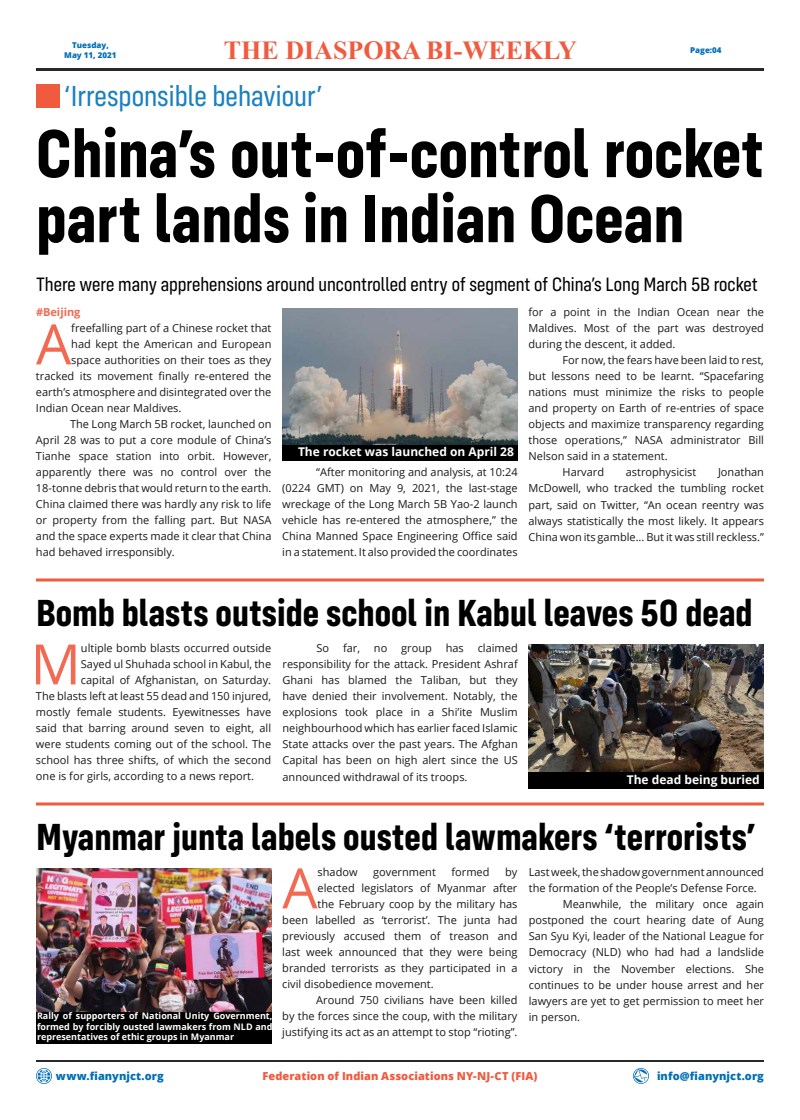
<style>
.page{position:relative;width:800px;height:1120px;background:#fff}
.page>*{position:absolute;margin:0;border:0;box-sizing:border-box;transform-origin:0 0}
.t1{font:700 70px/65px "Config Condensed";color:#000}
.t2{font:55.8px "Open Sans";color:#f26a52}
.t3{font:700 39px "Config Condensed";color:#000}
.t4{font:30px "Config Condensed";color:#1980c1}
.t5{font:700 26px "Times New Roman";color:#f05a3f}
.t6{font:20px "Config Condensed";color:#000}
.t7{font:700 12px "Open Sans";color:#fff}
.t8{font:11px/16px "Open Sans";color:#191919;text-align:justify}
.t9{font:800 11px "Open Sans";letter-spacing:.005em;color:#f05a3f}
.t10{font:800 11px "Open Sans";letter-spacing:.005em;color:#006eb7}
.t11{font:700 11px "Open Sans";color:#f26a52}
.t12{font:700 9px/10.8px "Open Sans";color:#fff;text-align:justify}
.t13{font:800 8px/9.6px "Open Sans";color:#006eb7;text-align:center}
</style>
<div class="page">
<hr style="left:36px;top:68px;width:728px;height:3px;background:#282829">
<hr style="left:36px;top:1060px;width:728px;height:2px;background:#282829">
<svg style="left:633px;top:1068px;width:16px;height:16px"></svg>
<svg style="left:36px;top:1068px;width:16px;height:16px"></svg>
<div style="left:282px;top:445px;width:236px;height:16px;background:#000"></div>
<div style="left:36px;top:1012px;width:235px;height:32px;background:#000"></div>
<div style="left:529px;top:772px;width:235px;height:16px;background:#000"></div>
<hr style="left:36px;top:802px;width:728px;height:3px;background:#f05a3f">
<hr style="left:36px;top:578px;width:728px;height:3px;background:#f05a3f">
<img style="left:282px;top:308px;width:236px;height:137px">
<img style="left:529px;top:644px;width:235px;height:128px">
<img style="left:36px;top:868px;width:235px;height:144px">
<div style="left:36px;top:84px;width:23px;height:23px;background:#f05a3f"></div>
<p class="t13" style="left:64px;top:41px;width:54px">Tuesday,<br>May 11, 2021</p>
<h3 class="t5" style="left:224px;top:35px;width:355px">THE DIASPORA BI-WEEKLY</h3>
<h3 class="t4" style="left:64px;top:83px;width:260px">‘Irresponsible behaviour’</h3>
<p class="t13" style="left:690px;top:45px;width:33px">Page:04</p>
<h1 class="t1" style="left:36px;top:126px;width:729px">China’s out-of-control rocket part lands in Indian Ocean</h1>
<h3 class="t6" style="left:36px;top:276px;width:723px">There were many apprehensions around uncontrolled entry of segment of China’s Long March 5B rocket</h3>
<p class="t11" style="left:36px;top:305px;width:46px">#Beijing</p>
<h2 class="t2" style="left:36px;top:322px;width:37px">A</h2>
<p class="t8" style="left:71px;top:322px;width:202px">freefalling part of a Chinese rocket that</p>
<p class="t8" style="left:71px;top:338px;width:202px">had kept the American and European</p>
<p class="t8" style="left:71px;top:354px;width:202px">space authorities on their toes as they</p>
<p class="t8" style="left:36px;top:368px;width:237px">tracked its movement finally re-entered the</p>
<p class="t8" style="left:36px;top:386px;width:237px">earth’s atmosphere and disintegrated over the</p>
<p class="t8" style="left:36px;top:402px;width:147px">Indian Ocean near Maldives.</p>
<p class="t8" style="left:70px;top:418px;width:203px">The Long March 5B rocket, launched on</p>
<p class="t8" style="left:36px;top:434px;width:237px">April 28 was to put a core module of China’s</p>
<p class="t8" style="left:36px;top:450px;width:237px">Tianhe space station into orbit. However,</p>
<p class="t8" style="left:36px;top:466px;width:237px">apparently there was no control over the</p>
<p class="t8" style="left:36px;top:482px;width:237px">18-tonne debris that would return to the earth.</p>
<p class="t8" style="left:36px;top:498px;width:237px">China claimed there was hardly any risk to life</p>
<p class="t8" style="left:36px;top:514px;width:237px">or property from the falling part. But NASA</p>
<p class="t8" style="left:36px;top:530px;width:237px">and the space experts made it clear that China</p>
<p class="t8" style="left:36px;top:546px;width:140px">had behaved irresponsibly.</p>
<p class="t7" style="left:298px;top:447px;width:217px">The rocket was launched on April 28</p>
<p class="t8" style="left:282px;top:466px;width:237px;text-indent:34px">“After monitoring and analysis, at 10:24 (0224 GMT) on May 9, 2021, the last-stage wreckage of the Long March 5B Yao-2 launch vehicle has re-entered the atmosphere,” the China Manned Space Engineering Office said in a statement. It also provided the coordinates</p>
<p class="t8" style="left:529px;top:306px;width:237px">for a point in the Indian Ocean near the Maldives. Most of the part was destroyed during the descent, it added.</p>
<p class="t8" style="left:563px;top:354px;width:203px">For now, the fears have been laid to rest,</p>
<p class="t8" style="left:529px;top:370px;width:237px">but lessons need to be learnt. “Spacefaring</p>
<p class="t8" style="left:529px;top:386px;width:237px">nations must minimize the risks to people</p>
<p class="t8" style="left:529px;top:402px;width:237px">and property on Earth of re-entries of space</p>
<p class="t8" style="left:529px;top:418px;width:237px">objects and maximize transparency regarding</p>
<p class="t8" style="left:529px;top:434px;width:237px">those operations,” NASA administrator Bill</p>
<p class="t8" style="left:529px;top:450px;width:141px">Nelson said in a statement.</p>
<p class="t8" style="left:563px;top:466px;width:43px">Harvard</p>
<p class="t8" style="left:626px;top:466px;width:72px">astrophysicist</p>
<p class="t8" style="left:529px;top:466px;width:237px;text-indent:190px">Jonathan McDowell, who tracked the tumbling rocket part, said on Twitter, “An ocean reentry was always statistically the most likely. It appears China won its gamble... But it was still reckless.”</p>
<h3 class="t3" style="left:36px;top:596px;width:718px">Bomb blasts outside school in Kabul leaves 50 dead</h3>
<h2 class="t2" style="left:31px;top:642px;width:52px">M</h2>
<p class="t8" style="left:81px;top:642px;width:192px">ultiple bomb blasts occurred outside</p>
<p class="t8" style="left:81px;top:658px;width:192px">Sayed ul Shuhada school in Kabul, the</p>
<p class="t8" style="left:81px;top:674px;width:192px">capital of Afghanistan, on Saturday.</p>
<p class="t8" style="left:36px;top:690px;width:237px">The blasts left at least 55 dead and 150 injured,</p>
<p class="t8" style="left:36px;top:706px;width:237px">mostly female students. Eyewitnesses have</p>
<p class="t8" style="left:36px;top:722px;width:237px">said that barring around seven to eight, all</p>
<p class="t8" style="left:36px;top:738px;width:237px">were students coming out of the school. The</p>
<p class="t8" style="left:36px;top:754px;width:237px">school has three shifts, of which the second</p>
<p class="t8" style="left:36px;top:770px;width:220px">one is for girls, according to a news report.</p>
<p class="t8" style="left:317px;top:642px;width:14px">So</p>
<p class="t8" style="left:343px;top:642px;width:19px">far,</p>
<p class="t8" style="left:374px;top:642px;width:15px">no</p>
<p class="t8" style="left:401px;top:642px;width:32px">group</p>
<p class="t8" style="left:446px;top:642px;width:20px">has</p>
<p class="t8" style="left:283px;top:642px;width:237px;text-indent:195px">claimed responsibility for the attack. President Ashraf Ghani has blamed the Taliban, but they have denied their involvement. Notably, the explosions took place in a Shi’ite Muslim neighbourhood which has earlier faced Islamic State attacks over the past years. The Afghan Capital has been on high alert since the US announced withdrawal of its troops.</p>
<p class="t7" style="left:627px;top:775px;width:135px">The dead being buried</p>
<h3 class="t3" style="left:36px;top:820px;width:721px">Myanmar junta labels ousted lawmakers ‘terrorists’</h3>
<p class="t12" style="left:37px;top:1011px;width:237px">Rally of supporters of National Unity Government, formed by forcibly ousted lawmakers from NLD and representatives of ethic groups in Myanmar</p>
<h2 class="t2" style="left:282px;top:866px;width:37px">A</h2>
<p class="t8" style="left:318px;top:866px;width:42px">shadow</p>
<p class="t8" style="left:373px;top:866px;width:64px">government</p>
<p class="t8" style="left:452px;top:866px;width:40px">formed</p>
<p class="t8" style="left:505px;top:866px;width:14px">by</p>
<p class="t8" style="left:318px;top:882px;width:201px">elected legislators of Myanmar after</p>
<p class="t8" style="left:318px;top:898px;width:201px">the February coop by the military has</p>
<p class="t8" style="left:282px;top:914px;width:237px">been labelled as ‘terrorist’. The junta had</p>
<p class="t8" style="left:282px;top:930px;width:237px">previously accused them of treason and</p>
<p class="t8" style="left:282px;top:946px;width:237px">last week announced that they were being</p>
<p class="t8" style="left:282px;top:962px;width:237px">branded terrorists as they participated in a</p>
<p class="t8" style="left:282px;top:978px;width:153px">civil disobedience movement.</p>
<p class="t8" style="left:316px;top:994px;width:203px">Around 750 civilians have been killed</p>
<p class="t8" style="left:282px;top:1010px;width:237px">by the forces since the coup, with the military</p>
<p class="t8" style="left:282px;top:1026px;width:237px">justifying its act as an attempt to stop “rioting”.</p>
<p class="t8" style="left:529px;top:866px;width:237px">Last week, the shadow government announced</p>
<p class="t8" style="left:529px;top:882px;width:230px">the formation of the People’s Defense Force.</p>
<p class="t8" style="left:563px;top:898px;width:203px">Meanwhile, the military once again</p>
<p class="t8" style="left:529px;top:914px;width:237px">postponed the court hearing date of Aung</p>
<p class="t8" style="left:529px;top:930px;width:237px">San Syu Kyi, leader of the National League for</p>
<p class="t8" style="left:529px;top:946px;width:237px">Democracy (NLD) who had had a landslide</p>
<p class="t8" style="left:529px;top:962px;width:237px">victory in the November elections. She</p>
<p class="t8" style="left:529px;top:978px;width:237px">continues to be under house arrest and her</p>
<p class="t8" style="left:529px;top:994px;width:237px">lawyers are yet to get permission to meet her</p>
<p class="t8" style="left:529px;top:1010px;width:53px">in person.</p>
<p class="t10" style="left:56px;top:1068px;width:109px">www.fianynjct.org</p>
<p class="t9" style="left:263px;top:1072px;width:276px">Federation of Indian Associations NY-NJ-CT (FIA)</p>
<p class="t10" style="left:657px;top:1068px;width:108px">info@fianynjct.org</p>
</div>
